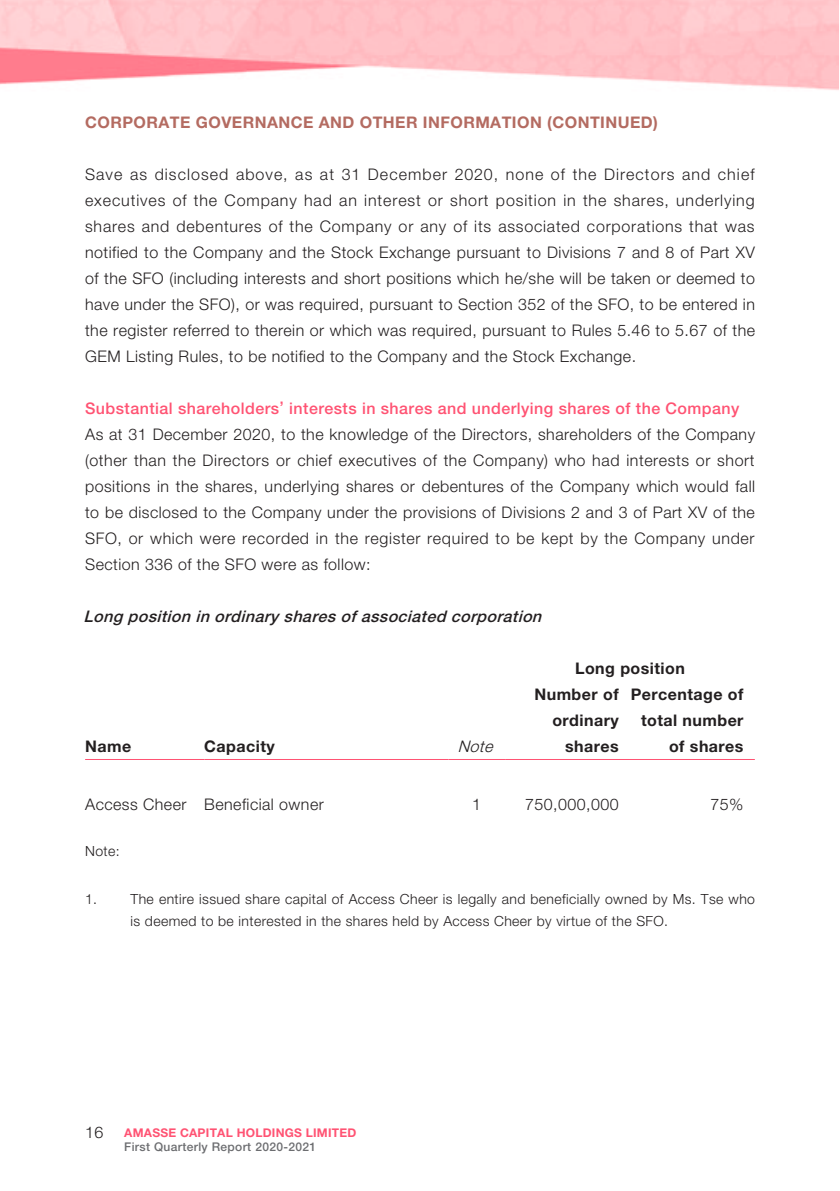
<style>
.page{position:relative;width:840px;height:1191px;background:#fff}
.page>*{position:absolute;margin:0;border:0;box-sizing:border-box;transform-origin:0 0}
._1__內文{font:300 16px/26px "Helvetica Neue LT Std";letter-spacing:.03em;color:#231f20;text-align:justify}
._1__內文-2{font:700 16px "Helvetica Neue LT Std";letter-spacing:.03em;color:#231f20}
._4__副標題{font:500 16px "Helvetica Neue LT Std";letter-spacing:.03em;color:#ff5373}
._1__內文-3{font:italic 500 16px "Helvetica Neue LT Std";color:#231f20}
.副主標題{font:700 16px "Helvetica Neue LT Std";letter-spacing:.03em;color:#b46b61}
._1__內文-4{font:italic 300 16px "Helvetica Neue LT Std";color:#231f20}
._2__附註內文{font:300 14px/22px "Helvetica Neue LT Std";letter-spacing:.03em;color:#231f20}
.t1{font:500 12px "Helvetica Neue LT Std";letter-spacing:.03em;color:#6c6d70}
.t2{font:700 12px "Helvetica Neue LT Std";letter-spacing:.02em;color:#ff5373}
</style>
<div class="page">
<hr style="left:85px;top:759px;width:119px;height:1px;background:#ff5373">
<hr style="left:204px;top:759px;width:244px;height:1px;background:#ff5373">
<hr style="left:448px;top:759px;width:57px;height:1px;background:#ff5373">
<hr style="left:505px;top:759px;width:124px;height:1px;background:#ff5373">
<hr style="left:629px;top:759px;width:125px;height:1px;background:#ff5373">
<p class="副主標題" style="left:85px;top:112px;width:574px">CORPORATE GOVERNANCE AND OTHER INFORMATION (CONTINUED)</p>
<p class="_1__內文" style="left:85px;top:161px;width:671px">Save as disclosed above, as at 31 December 2020, none of the Directors and chief executives of the Company had an interest or short position in the shares, underlying shares and debentures of the Company or any of its associated corporations that was notified to the Company and the Stock Exchange pursuant to Divisions 7 and 8 of Part XV of the SFO (including interests and short positions which he/she will be taken or deemed to have under the SFO), or was required, pursuant to Section 352 of the SFO, to be entered in the register referred to therein or which was required, pursuant to Rules 5.46 to 5.67 of the GEM Listing Rules, to be notified to the Company and the Stock Exchange.</p>
<p class="_4__副標題" style="left:85px;top:398px;width:655px">Substantial shareholders’ interests in shares and underlying shares of the Company</p>
<p class="_1__內文" style="left:85px;top:421px;width:671px">As at 31 December 2020, to the knowledge of the Directors, shareholders of the Company (other than the Directors or chief executives of the Company) who had interests or short positions in the shares, underlying shares or debentures of the Company which would fall to be disclosed to the Company under the provisions of Divisions 2 and 3 of Part XV of the SFO, or which were recorded in the register required to be kept by the Company under Section 336 of the SFO were as follow:</p>
<p class="_1__內文-3" style="left:83px;top:606px;width:464px">Long position in ordinary shares ofassociated corporation</p>
<p class="_1__內文-2" style="left:574px;top:658px;width:111px">Long position</p>
<p class="_1__內文-2" style="left:534px;top:684px;width:86px">Number of</p>
<p class="_1__內文-2" style="left:630px;top:684px;width:114px">Percentage of</p>
<p class="_1__內文-2" style="left:552px;top:710px;width:68px">ordinary</p>
<p class="_1__內文-2" style="left:640px;top:710px;width:104px">total number</p>
<p class="_1__內文-2" style="left:85px;top:736px;width:48px">Name</p>
<p class="_1__內文-2" style="left:204px;top:736px;width:72px">Capacity</p>
<p class="_1__內文-4" style="left:457px;top:736px;width:41px">Note</p>
<p class="_1__內文-2" style="left:564px;top:736px;width:55px">shares</p>
<p class="_1__內文-2" style="left:668px;top:736px;width:76px">of shares</p>
<p class="_1__內文" style="left:85px;top:791px;width:103px">Access Cheer</p>
<p class="_1__內文" style="left:204px;top:791px;width:121px">Beneficial owner</p>
<p class="_1__內文" style="left:472px;top:791px;width:10px">1</p>
<p class="_1__內文" style="left:525px;top:791px;width:95px">750,000,000</p>
<p class="_1__內文" style="left:710px;top:791px;width:34px">75%</p>
<p class="_2__附註內文" style="left:85px;top:839px;width:36px">Note:</p>
<p class="_2__附註內文" style="left:130px;top:887px;width:625px;text-indent:-45px">1. The entire issued share capital of Access Cheer is legally and beneficially owned by Ms. Tse who is deemed to be interested in the shares held by Access Cheer by virtue of the SFO.</p>
<p class="_1__內文" style="left:85px;top:1118px;width:20px">16</p>
<p class="t2" style="left:124px;top:1125px;width:233px">AMASSE CAPITAL HOLDINGS LIMITED</p>
<p class="t1" style="left:124px;top:1139px;width:193px">First Quarterly Report 2020-2021</p>
</div>
